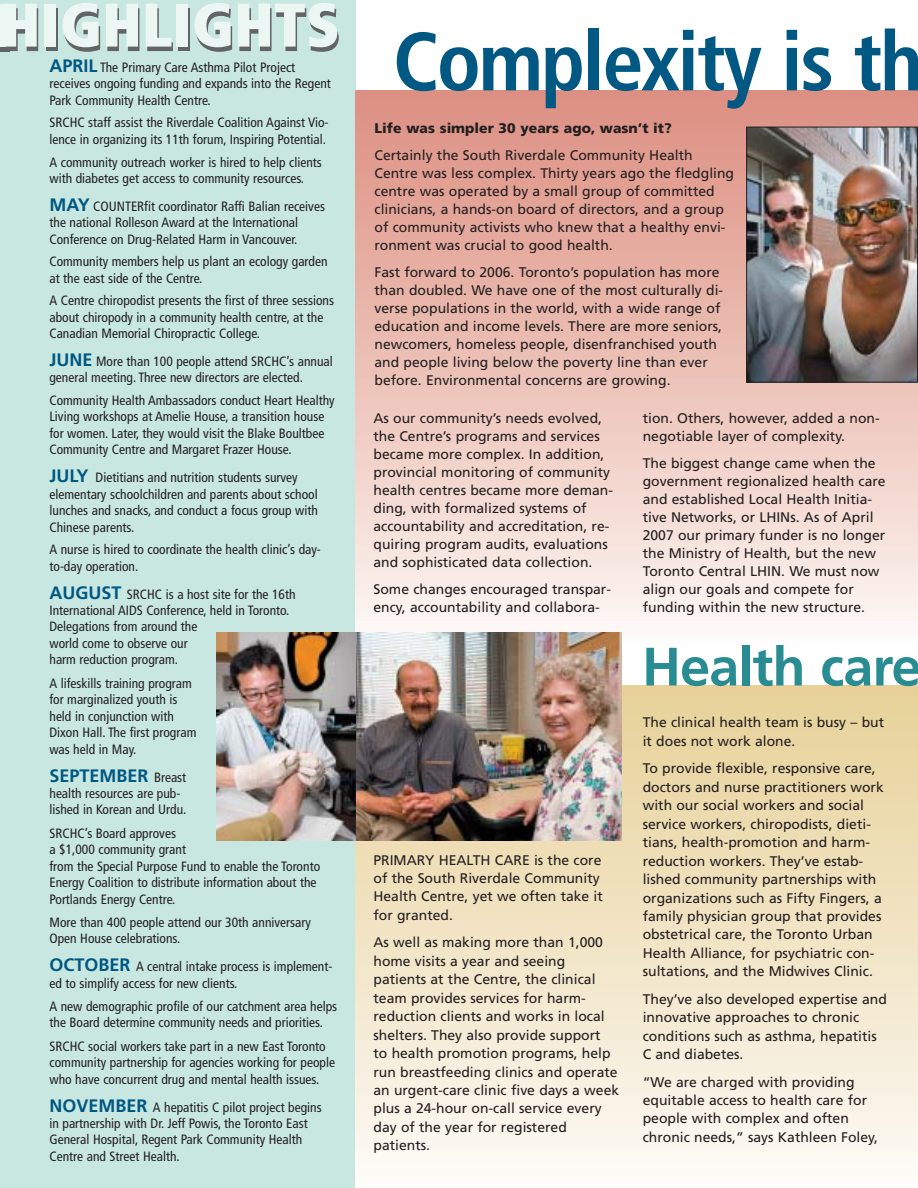
<style>
.page{position:relative;width:918px;height:1188px;background:#fff}
.page>*{position:absolute;margin:0;border:0;box-sizing:border-box;transform-origin:0 0}
.t1{font:700 condensed 82.5px "Frutiger";letter-spacing:-.025em;color:#005883}
.t2{font:900 condensed 61.5px "Frutiger";color:#636466}
.t3{font:700 54px "Frutiger";letter-spacing:-.015em;color:#298c93}
.t4{font:700 18px "Frutiger";color:#005883}
.t5{font:13.95px/18.5px "Frutiger";color:#231f20}
.t6{font:900 13.95px "Frutiger";color:#231f20}
.t7{font:condensed 13.5px/16.5px "Frutiger";color:#231f20}
.s1{font-weight:700;font-stretch:normal;font-size:18px;color:#005883}
.s2{font-weight:400;font-stretch:condensed;font-size:13.5px;color:#231f20}
</style>
<div class="page">
<div style="left:0;top:0;width:356px;height:1188px;background:#c7e7e0"></div>
<div style="left:0;top:10px;width:10px;height:41px;background:#636466"></div>
<div style="left:356px;top:90px;width:562px;height:554px;background:linear-gradient(to bottom,#dc8d7e,#fdf7f3)"></div>
<div style="left:356px;top:686px;width:562px;height:502px;background:linear-gradient(to bottom,#e7d096,#fdfaf6)"></div>
<img style="left:356px;top:632px;width:266px;height:209px">
<img style="left:748px;top:129px;width:168px;height:251px">
<div style="left:746px;top:127px;width:172px;height:255px;border:1px solid #231f20"></div>
<img style="left:216px;top:632px;width:140px;height:209px">
<div style="left:0;top:4px;width:6px;height:43px;background:#ecf7f4"></div>
<h2 class="t2" style="left:2px;top:5px;width:341px">HIGHLIGHTS</h2>
<p class="t7" style="left:50px;top:60px;width:283px"><span class="s1">APRIL</span> The Primary Care Asthma Pilot Project receives ongoing funding and expands into the Regent<br>Park Community Health Centre.</p>
<p class="t7" style="left:50px;top:116px;width:281px">SRCHC staff assist the Riverdale Coalition Against Vio&shy;lence in organizing its 11th forum, Inspiring Potential.</p>
<p class="t7" style="left:50px;top:155px;width:274px">A community outreach worker is hired to help clients with diabetes get access to community resources.</p>
<p class="t7" style="left:50px;top:199px;width:277px"><span class="s1">MAY</span> COUNTERfit coordinator Raffi Balian receives the national Rolleson Award at the International<br>Conference on Drug-Related Harm in Vancouver.</p>
<p class="t7" style="left:50px;top:254px;width:280px">Community members help us plant an ecology garden at the east side of the Centre.</p>
<p class="t7" style="left:50px;top:293px;width:286px">A Centre chiropodist presents the first of three sessions about chiropody in a community health centre, at the<br>Canadian Memorial Chiropractic College.</p>
<p class="t7" style="left:49px;top:354px;width:285px"><span class="s1">JUNE</span> More than 100 people attend SRCHC’s annual general meeting. Three new directors are elected.</p>
<p class="t7" style="left:49px;top:393px;width:287px">Community Health Ambassadors conduct Heart Healthy Living workshops at Amelie House, a transition house for women. Later, they would visit the Blake Boultbee Community Centre and Margaret Frazer House.</p>
<p class="t7" style="left:50px;top:470px;width:270px"><span class="s1">JULY</span> Dietitians and nutrition students survey elementary schoolchildren and parents about school lunches and snacks, and conduct a focus group with Chinese parents.</p>
<p class="t7" style="left:50px;top:542px;width:273px">A nurse is hired to coordinate the health clinic’s day&shy;to-day operation.</p>
<p class="t7" style="left:49px;top:587px;width:248px"><span class="s1">AUGUST</span> SRCHC is a host site for the 16th International AIDS Conference, held in Toronto.<br>Delegations from around the<br>world come to observe our<br>harm reduction program.</p>
<p class="t7" style="left:49px;top:676px;width:148px">A lifeskills training program for marginalized youth is held in conjunction with<br>Dixon Hall. The first program was held in May.</p>
<p class="t4" style="left:50px;top:768px;width:138px">SEPTEMBER <span class="s2">Breast</span></p>
<p class="t7" style="left:50px;top:786px;width:138px">health resources are pub&shy;lished in Korean and Urdu.</p>
<p class="t7" style="left:50px;top:826px;width:272px">SRCHC’s Board approves<br>a $1,000 community grant<br>from the Special Purpose Fund to enable the Toronto Energy Coalition to distribute information about the Portlands Energy Centre.</p>
<p class="t7" style="left:50px;top:915px;width:263px">More than 400 people attend our 30th anniversary<br>Open House celebrations.</p>
<p class="t7" style="left:49px;top:959px;width:284px"><span class="s1">OCTOBER</span> A central intake process is implement&shy;ed to simplify access for new clients.</p>
<p class="t7" style="left:49px;top:999px;width:289px">A new demographic profile of our catchment area helps the Board determine community needs and priorities.</p>
<p class="t7" style="left:49px;top:1039px;width:287px">SRCHC social workers take part in a new East Toronto community partnership for agencies working for people who have concurrent drug and mental health issues.</p>
<p class="t7" style="left:49px;top:1100px;width:274px"><span class="s1">NOVEMBER</span> A hepatitis C pilot project begins in partnership with Dr. Jeff Powis, the Toronto East General Hospital, Regent Park Community Health Centre and Street Health.</p>
<h1 class="t1" style="left:393px;top:28px;width:532px">Complexity is th</h1>
<p class="t6" style="left:375px;top:123px;width:299px">Life was simpler 30 years ago, wasn’t it?</p>
<p class="t5" style="left:375px;top:148px;width:361px;line-height:18px">Certainly the South Riverdale Community Health Centre was less complex. Thirty years ago the fledgling centre was operated by a small group of committed clinicians, a hands-on board of directors, and a group of community activists who knew that a healthy envi&shy;ronment was crucial to good health.</p>
<p class="t5" style="left:375px;top:265px;width:350px;line-height:18px">Fast forward to 2006. Toronto’s population has more than doubled. We have one of the most culturally di&shy;verse populations in the world, with a wide range of education and income levels. There are more seniors, newcomers, homeless people, disenfranchised youth and people living below the poverty line than ever before. Environmental concerns are growing.</p>
<p class="t5" style="left:374px;top:410px;width:241px;line-height:18px">As our community’s needs evolved, the Centre’s programs and services became more complex. In addition, provincial monitoring of community health centres became more deman&shy;ding, with formalized systems of accountability and accreditation, re&shy;quiring program audits, evaluations and sophisticated data collection.</p>
<p class="t5" style="left:374px;top:581px;width:239px;line-height:18px">Some changes encouraged transpar&shy;ency, accountability and collabora-</p>
<p class="t5" style="left:374px;top:852px;width:231px">PRIMARY HEALTH CARE is the core of the South Riverdale Community<br>Health Centre, yet we often take it for granted.</p>
<p class="t5" style="left:374px;top:934px;width:247px">As well as making more than 1,000 home visits a year and seeing patients at the Centre, the clinical team provides services for harm&shy;reduction clients and works in local shelters. They also provide support<br>to health promotion programs, help run breastfeeding clinics and operate an urgent-care clinic five days a week plus a 24-hour on-call service every day of the year for registered patients.</p>
<p class="t5" style="left:643px;top:410px;width:239px;line-height:18px">tion. Others, however, added a non&shy;negotiable layer of complexity.</p>
<p class="t5" style="left:643px;top:455px;width:244px;line-height:18px">The biggest change came when the government regionalized health care and established Local Health Initia&shy;tive Networks, or LHINs. As of April 2007 our primary funder is no longer the Ministry of Health, but the new Toronto Central LHIN. We must now align our goals and compete for funding within the new structure.</p>
<h3 class="t3" style="left:642px;top:645px;width:281px">Health care</h3>
<p class="t5" style="left:643px;top:714px;width:243px">The clinical health team is busy – but it does not work alone.</p>
<p class="t5" style="left:643px;top:760px;width:243px">To provide flexible, responsive care, doctors and nurse practitioners work with our social workers and social service workers, chiropodists, dieti&shy;tians, health-promotion and harm&shy;reduction workers. They’ve estab&shy;lished community partnerships with organizations such as Fifty Fingers, a family physician group that provides obstetrical care, the Toronto Urban Health Alliance, for psychiatric con&shy;sultations, and the Midwives Clinic.</p>
<p class="t5" style="left:643px;top:991px;width:246px">They’ve also developed expertise and innovative approaches to chronic conditions such as asthma, hepatitis<br>C and diabetes.</p>
<p class="t5" style="left:643px;top:1074px;width:237px">“We are charged with providing equitable access to health care for people with complex and often chronic needs,” says Kathleen Foley,</p>
</div>
